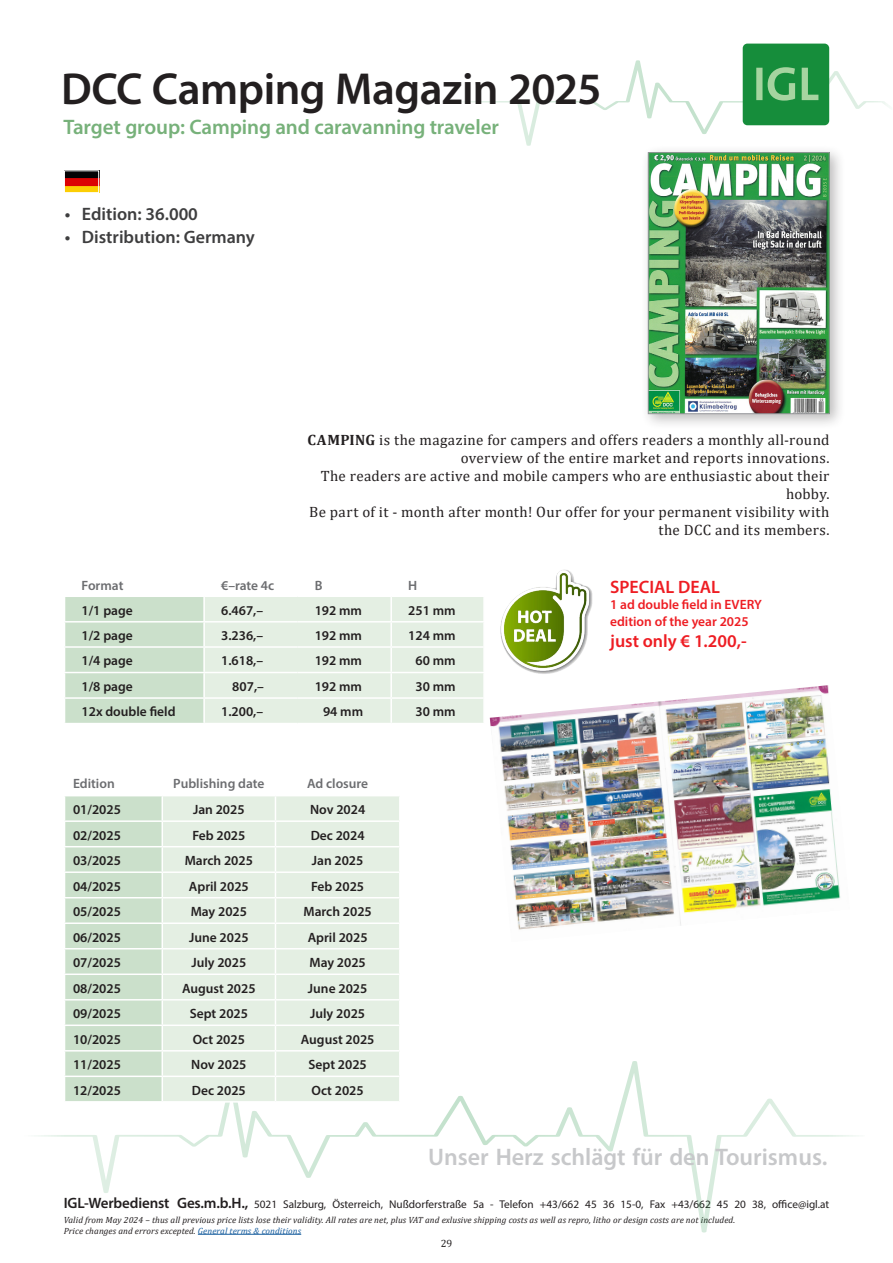
<style>
.page{position:relative;width:893px;height:1263px;background:#fff}
.page>*{position:absolute;margin:0;border:0;box-sizing:border-box;transform-origin:0 0}
.Ü_1{font:600 45px "Myriad Pro";letter-spacing:-.01em;color:#231f20}
.t1{font:600 24px "Myriad Pro";color:#c7c8ca}
.Subhead_grün{font:600 21px "Myriad Pro";letter-spacing:-.01em;color:#77b17a}
.t2{font:600 18px "Myriad Pro";color:#3e3e3f}
.t3{font:600 18px "Myriad Pro";color:#ee1d23}
.Fließtext{font:15px/18px "Cambria";letter-spacing:.02em;color:#231f20;text-align:right}
.t4{font:600 13.5px "Myriad Pro";color:#231f20}
.t5{font:600 13.5px "Myriad Pro";color:#6c6d70}
.t6{font:600 13.5px/16.2px "Myriad Pro";color:#ee1d23}
.t7{font:11.25px "Myriad Pro";color:#231f20}
.t8{font:10.5px "Cambria";color:#231f20}
.t9{font:italic 9px/10.5px "Cambria";letter-spacing:.01em;color:#231f20}
.s1{font-weight:700}
.s2{color:#fff}
.s3{font-weight:600;font-size:15px}
.s4{color:#175d9e}
</style>
<div class="page">
<hr style="left:198px;top:1234px;width:103px;height:1px;background:#175d9e">
<div style="left:743px;top:44px;width:86px;height:81px;background:#168d3b;border-radius:5px"></div>
<svg style="left:464px;top:60px;width:424px;height:86px"></svg>
<svg style="left:38px;top:1061px;width:818px;height:171px"></svg>
<img style="left:66px;top:172px;width:31px;height:19px">
<div style="left:64px;top:170px;width:35px;height:23px;border:1px solid #fff"></div>
<svg style="left:65px;top:597px;width:419px;height:126px;background:#ddebdc"></svg>
<hr style="left:204px;top:697px;width:94px;height:2px;background:#fff">
<hr style="left:203px;top:699px;width:2px;height:24px;background:#fff">
<div style="left:641px;top:145px;width:204px;height:285px;background:#231f20;opacity:.3"></div>
<img style="left:650px;top:154px;width:177px;height:258px">
<div style="left:648px;top:152px;width:181px;height:262px;border:1px solid #939598"></div>
<svg style="left:401px;top:1061px;width:19px;height:40px"></svg>
<div style="left:163px;top:796px;width:236px;height:305px;background:#e4efe3"></div>
<hr style="left:162px;top:820px;width:113px;height:2px;background:#fff">
<hr style="left:275px;top:820px;width:125px;height:2px;background:#fff">
<hr style="left:162px;top:846px;width:113px;height:1px;background:#fff">
<hr style="left:275px;top:846px;width:125px;height:1px;background:#fff">
<hr style="left:162px;top:871px;width:113px;height:2px;background:#fff">
<hr style="left:275px;top:871px;width:125px;height:2px;background:#fff">
<hr style="left:162px;top:897px;width:113px;height:1px;background:#fff">
<hr style="left:275px;top:897px;width:125px;height:1px;background:#fff">
<hr style="left:162px;top:922px;width:113px;height:2px;background:#fff">
<hr style="left:275px;top:922px;width:125px;height:2px;background:#fff">
<hr style="left:162px;top:948px;width:113px;height:1px;background:#fff">
<hr style="left:275px;top:948px;width:125px;height:1px;background:#fff">
<hr style="left:162px;top:973px;width:113px;height:2px;background:#fff">
<hr style="left:275px;top:973px;width:125px;height:2px;background:#fff">
<hr style="left:162px;top:999px;width:113px;height:1px;background:#fff">
<hr style="left:275px;top:999px;width:125px;height:1px;background:#fff">
<hr style="left:162px;top:1024px;width:113px;height:2px;background:#fff">
<hr style="left:275px;top:1024px;width:125px;height:2px;background:#fff">
<hr style="left:162px;top:1050px;width:113px;height:1px;background:#fff">
<hr style="left:275px;top:1050px;width:125px;height:1px;background:#fff">
<hr style="left:399px;top:1051px;width:2px;height:24px;background:#fff">
<hr style="left:420px;top:1051px;width:2px;height:24px;background:#fff">
<hr style="left:162px;top:1075px;width:113px;height:2px;background:#fff">
<svg style="left:64px;top:796px;width:99px;height:305px;background:#cfe2cf"></svg>
<hr style="left:275px;top:1075px;width:125px;height:2px;background:#fff">
<svg style="left:275px;top:796px;width:1px;height:305px"></svg>
<hr style="left:400px;top:1075px;width:22px;height:2px;background:#fff">
<hr style="left:399px;top:1077px;width:2px;height:24px;background:#fff">
<hr style="left:420px;top:1077px;width:2px;height:24px;background:#fff">
<hr style="left:64px;top:1101px;width:98px;height:1px;background:#fff">
<hr style="left:162px;top:1101px;width:113px;height:1px;background:#fff">
<hr style="left:275px;top:1101px;width:125px;height:1px;background:#fff">
<svg style="left:400px;top:1101px;width:22px;height:1px"></svg>
<img style="left:490px;top:685px;width:351px;height:245px">
<img style="left:500px;top:569px;width:93px;height:105px">
<p class="Ü_1" style="left:61px;top:61px;width:542px">DCC Camping Magazin 2025</p>
<p class="Subhead_grün" style="left:64px;top:114px;width:437px">Target group: Camping and caravanning traveler</p>
<p class="t2" style="left:65px;top:203px;width:135px">• Edition: 36.000</p>
<p class="t2" style="left:65px;top:225px;width:192px">• Distribution: Germany</p>
<p class="Fließtext" style="left:308px;top:430px;width:523px"><span class="s1">CAMPING</span> is the magazine for campers and offers readers a monthly all-round overview of the entire market and reports innovations.</p>
<p class="Fließtext" style="left:321px;top:466px;width:510px">The readers are active and mobile campers who are enthusiastic about their hobby.</p>
<p class="Fließtext" style="left:309px;top:502px;width:522px">Be part of it - month after month! Our offer for your permanent visibility with the DCC and its members.</p>
<p class="t5" style="left:82px;top:577px;width:43px">Format</p>
<p class="t5" style="left:221px;top:577px;width:55px"><span class="s2">€</span>–rate 4c</p>
<p class="t5" style="left:315px;top:577px;width:9px">B</p>
<p class="t5" style="left:408px;top:577px;width:11px">H</p>
<p class="t4" style="left:82px;top:601px;width:53px">1/1 page</p>
<p class="t4" style="left:221px;top:601px;width:44px">6.467,–</p>
<p class="t4" style="left:315px;top:601px;width:49px">192 mm</p>
<p class="t4" style="left:408px;top:601px;width:49px">251 mm</p>
<p class="t4" style="left:82px;top:627px;width:53px">1/2 page</p>
<p class="t4" style="left:221px;top:627px;width:44px">3.236,–</p>
<p class="t4" style="left:315px;top:627px;width:49px">192 mm</p>
<p class="t4" style="left:408px;top:627px;width:49px">124 mm</p>
<p class="t4" style="left:82px;top:652px;width:53px">1/4 page</p>
<p class="t4" style="left:221px;top:652px;width:44px">1.618,–</p>
<p class="t4" style="left:315px;top:652px;width:49px">192 mm</p>
<p class="t4" style="left:415px;top:652px;width:42px">60 mm</p>
<p class="t4" style="left:82px;top:678px;width:53px">1/8 page</p>
<p class="t4" style="left:232px;top:678px;width:33px">807,–</p>
<p class="t4" style="left:315px;top:678px;width:49px">192 mm</p>
<p class="t4" style="left:415px;top:678px;width:42px">30 mm</p>
<p class="t4" style="left:82px;top:703px;width:96px">12x double field</p>
<p class="t4" style="left:221px;top:703px;width:44px">1.200,–</p>
<p class="t4" style="left:323px;top:703px;width:42px">94 mm</p>
<p class="t4" style="left:415px;top:703px;width:42px">30 mm</p>
<p class="t5" style="left:73px;top:775px;width:43px">Edition</p>
<p class="t5" style="left:173px;top:775px;width:93px">Publishing date</p>
<p class="t5" style="left:307px;top:775px;width:63px">Ad closure</p>
<p class="t4" style="left:73px;top:801px;width:49px">01/2025</p>
<p class="t4" style="left:193px;top:801px;width:53px">Jan 2025</p>
<p class="t4" style="left:310px;top:801px;width:57px">Nov 2024</p>
<p class="t4" style="left:73px;top:826px;width:49px">02/2025</p>
<p class="t4" style="left:192px;top:826px;width:55px">Feb 2025</p>
<p class="t4" style="left:311px;top:826px;width:55px">Dec 2024</p>
<p class="t4" style="left:73px;top:852px;width:49px">03/2025</p>
<p class="t4" style="left:185px;top:852px;width:70px">March 2025</p>
<p class="t4" style="left:312px;top:852px;width:53px">Jan 2025</p>
<p class="t4" style="left:73px;top:877px;width:49px">04/2025</p>
<p class="t4" style="left:189px;top:877px;width:61px">April 2025</p>
<p class="t4" style="left:311px;top:877px;width:55px">Feb 2025</p>
<p class="t4" style="left:73px;top:903px;width:49px">05/2025</p>
<p class="t4" style="left:191px;top:903px;width:58px">May 2025</p>
<p class="t4" style="left:304px;top:903px;width:70px">March 2025</p>
<p class="t4" style="left:73px;top:928px;width:49px">06/2025</p>
<p class="t4" style="left:189px;top:928px;width:61px">June 2025</p>
<p class="t4" style="left:308px;top:928px;width:61px">April 2025</p>
<p class="t4" style="left:73px;top:954px;width:49px">07/2025</p>
<p class="t4" style="left:191px;top:954px;width:56px">July 2025</p>
<p class="t4" style="left:309px;top:954px;width:58px">May 2025</p>
<p class="t4" style="left:73px;top:979px;width:49px">08/2025</p>
<p class="t4" style="left:182px;top:979px;width:75px">August 2025</p>
<p class="t4" style="left:308px;top:979px;width:61px">June 2025</p>
<p class="t4" style="left:73px;top:1005px;width:49px">09/2025</p>
<p class="t4" style="left:190px;top:1005px;width:60px">Sept 2025</p>
<p class="t4" style="left:310px;top:1005px;width:56px">July 2025</p>
<p class="t4" style="left:73px;top:1030px;width:49px">10/2025</p>
<p class="t4" style="left:193px;top:1030px;width:54px">Oct 2025</p>
<p class="t4" style="left:301px;top:1030px;width:75px">August 2025</p>
<p class="t4" style="left:73px;top:1056px;width:49px">11/2025</p>
<p class="t4" style="left:191px;top:1056px;width:57px">Nov 2025</p>
<p class="t4" style="left:308px;top:1056px;width:60px">Sept 2025</p>
<p class="t4" style="left:73px;top:1081px;width:49px">12/2025</p>
<p class="t4" style="left:192px;top:1081px;width:55px">Dec 2025</p>
<p class="t4" style="left:312px;top:1081px;width:54px">Oct 2025</p>
<p class="t3" style="left:610px;top:576px;width:111px">SPECIAL DEAL</p>
<p class="t6" style="left:610px;top:596px;width:153px">1 ad double field in EVERY edition of the year 2025</p>
<p class="t3" style="left:610px;top:630px;width:138px">just only <span class="s2">€</span> 1.200,-</p>
<h2 class="t1" style="left:428px;top:1141px;width:401px">Unser Herz schlägt für den Tourismus.</h2>
<p class="t7" style="left:64px;top:1197px;width:767px"><span class="s3">IGL-Werbedienst Ges.m.b.H.,</span> 5021 Salzburg, Österreich, Nußdorferstraße 5a - Telefon +43/662 45 36 15-0, Fax +43/662 45 20 38, office@igl.at</p>
<p class="t9" style="left:64px;top:1214px;width:673px">Valid from May 2024 – thus all previous price lists lose their validity. All rates are net, plus VAT and exlusive shipping costs as well as repro, litho or design costs are not included.<br>Price changes and errors excepted. <span class="s4">General terms &amp; conditions</span></p>
<p class="t8" style="left:441px;top:1237px;width:13px">29</p>
</div>
